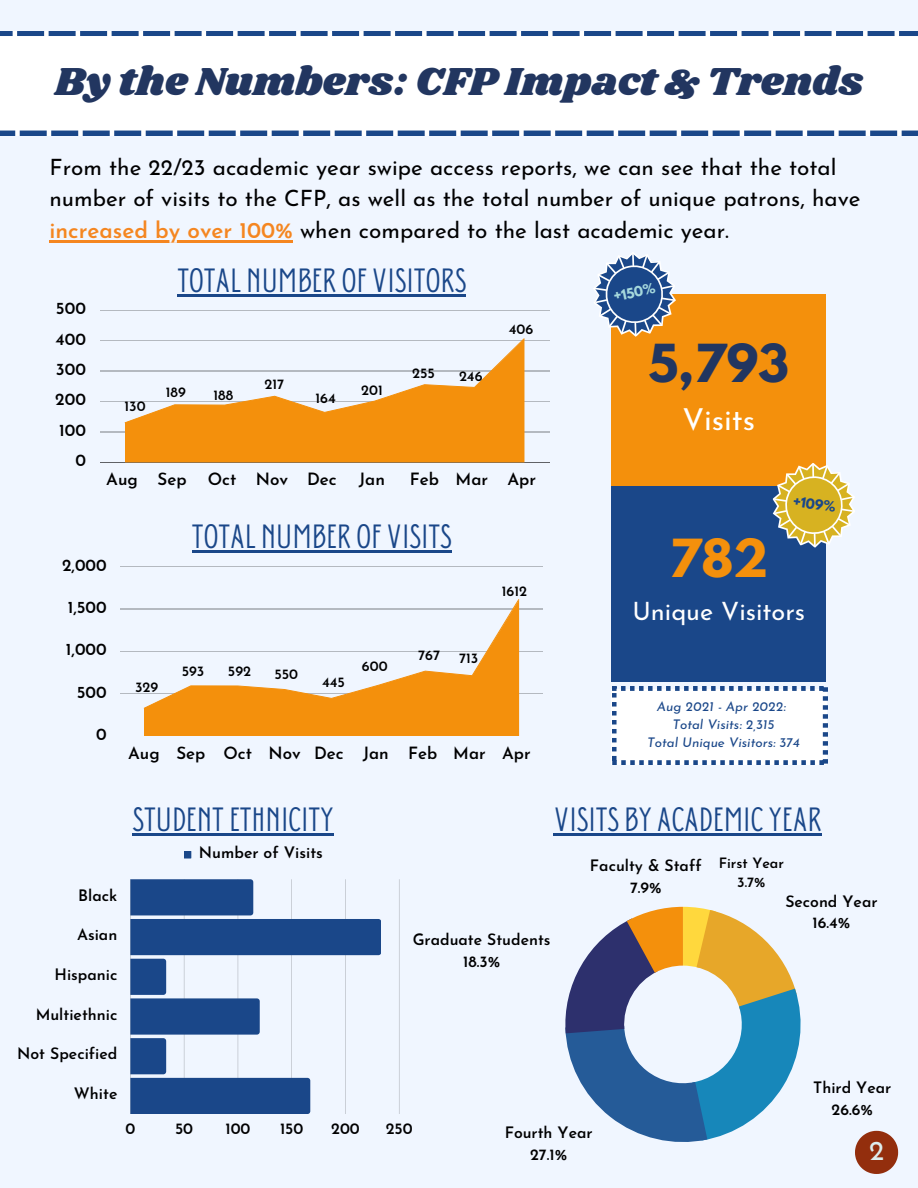
<style>
.page{position:relative;width:918px;height:1188px;background:#f0f6ff}
.page>*{position:absolute;margin:0;border:0;box-sizing:border-box;transform-origin:0 0}
.t1{font:700 46.5px "League Spartan";color:#223660}
.t2{font:700 46.5px "League Spartan";color:#f4900c}
.t3{font:40.5px "Shrikhand";color:#223660}
.t4{font:33.6px "Donau Uppercase Neue";color:#1a4789}
.t5{font:30.3px "Josefin Sans";color:#fff}
.t6{font:27.75px "Josefin Sans";color:#ddeded}
.t7{font:25.2px "Josefin Sans";color:#fff}
.t8{font:22.5px/31.5px "Josefin Sans";color:#000}
.t9{font:600 16.95px "Josefin Sans";color:#000}
.t10{font:600 16.8px "Josefin Sans";color:#000}
.t11{font:600 15.75px "Josefin Sans";color:#000}
.t12{font:600 14.25px "Josefin Sans";color:#000}
.t13{font:italic 13.35px "Josefin Sans";color:#1a4789}
.t14{font:700 12.45px "League Spartan";color:#a5d8dc}
.t15{font:700 12.45px "League Spartan";color:#1a4789}
.s1{font-weight:600;color:#f58620}
</style>
<div class="page">
<hr style="left:100px;top:310px;width:449px;height:1px;background:#000">
<hr style="left:100px;top:340px;width:449px;height:1px;background:#000">
<hr style="left:100px;top:371px;width:449px;height:1px;background:#000">
<hr style="left:100px;top:401px;width:449px;height:1px;background:#000">
<hr style="left:100px;top:432px;width:449px;height:1px;background:#000">
<hr style="left:100px;top:462px;width:449px;height:1px;background:#000">
<div style="left:125px;top:424px;width:399px;height:38px;background:#f4900c"></div>
<svg style="left:124px;top:338px;width:401px;height:86px"></svg>
<hr style="left:120px;top:567px;width:423px;height:1px;background:#000">
<hr style="left:120px;top:609px;width:423px;height:1px;background:#000">
<hr style="left:120px;top:651px;width:423px;height:1px;background:#000">
<hr style="left:120px;top:694px;width:423px;height:1px;background:#000">
<hr style="left:120px;top:736px;width:423px;height:1px;background:#000">
<div style="left:144px;top:709px;width:375px;height:27px;background:#f4900c"></div>
<svg style="left:143px;top:599px;width:377px;height:110px"></svg>
<div style="left:612px;top:294px;width:214px;height:195px;background:#f4900c"></div>
<div style="left:612px;top:486px;width:214px;height:195px;background:#1a4789"></div>
<svg style="left:593px;top:252px;width:83px;height:92px"></svg>
<svg style="left:772px;top:463px;width:83px;height:85px"></svg>
<svg style="left:612px;top:686px;width:215px;height:79px"></svg>
<div style="left:184px;top:851px;width:7px;height:8px;background:#1a4789"></div>
<svg style="left:130px;top:879px;width:249px;height:235px"></svg>
<svg style="left:250px;top:879px;width:3px;height:36px"></svg>
<svg style="left:378px;top:919px;width:3px;height:36px"></svg>
<svg style="left:163px;top:959px;width:3px;height:36px"></svg>
<svg style="left:257px;top:998px;width:3px;height:37px"></svg>
<svg style="left:163px;top:1038px;width:3px;height:36px"></svg>
<svg style="left:307px;top:1078px;width:3px;height:36px"></svg>
<svg style="left:565px;top:907px;width:236px;height:235px"></svg>
<svg style="left:0;top:32px;width:918px;height:103px;fill:#fff"></svg>
<hr style="left:192px;top:551px;width:260px;height:2px;background:#1a4789">
<hr style="left:177px;top:294px;width:289px;height:2px;background:#1a4789">
<hr style="left:49px;top:240px;width:244px;height:2px;background:#f58620">
<hr style="left:133px;top:834px;width:201px;height:2px;background:#1a4789">
<hr style="left:554px;top:834px;width:268px;height:2px;background:#1a4789">
<svg style="left:855px;top:1131px;width:43px;height:43px"></svg>
<p class="t3" style="left:55px;top:54px;width:810px">By the Numbers: CFP Impact &amp; Trends</p>
<p class="t8" style="left:49px;top:153px;width:813px">From the 22/23 academic year swipe access reports, we can see that the total number of visits to the CFP, as well as the total number of unique patrons, have <span class="s1">increased by over 100%</span> when compared to the last academic year.</p>
<p class="t9" style="left:56px;top:301px;width:31px">500</p>
<p class="t9" style="left:56px;top:332px;width:32px">400</p>
<p class="t9" style="left:56px;top:362px;width:32px">300</p>
<p class="t9" style="left:55px;top:393px;width:32px">200</p>
<p class="t9" style="left:59px;top:423px;width:28px">100</p>
<p class="t9" style="left:75px;top:454px;width:12px">0</p>
<p class="t4" style="left:177px;top:259px;width:289px">TOTAL NUMBER OF VISITORS</p>
<p class="t12" style="left:124px;top:400px;width:23px">130</p>
<p class="t12" style="left:166px;top:387px;width:21px">189</p>
<p class="t12" style="left:213px;top:389px;width:21px">188</p>
<p class="t12" style="left:264px;top:378px;width:21px">217</p>
<p class="t12" style="left:315px;top:392px;width:22px">164</p>
<p class="t12" style="left:361px;top:384px;width:23px">201</p>
<p class="t12" style="left:412px;top:368px;width:24px">255</p>
<p class="t12" style="left:459px;top:370px;width:25px">246</p>
<p class="t12" style="left:509px;top:323px;width:26px">406</p>
<p class="t9" style="left:106px;top:472px;width:33px">Aug</p>
<p class="t9" style="left:157px;top:472px;width:31px">Sep</p>
<p class="t9" style="left:208px;top:472px;width:30px">Oct</p>
<p class="t9" style="left:256px;top:472px;width:34px">Nov</p>
<p class="t9" style="left:307px;top:472px;width:31px">Dec</p>
<p class="t9" style="left:359px;top:472px;width:28px">Jan</p>
<p class="t9" style="left:410px;top:472px;width:31px">Feb</p>
<p class="t9" style="left:456px;top:472px;width:34px">Mar</p>
<p class="t9" style="left:507px;top:472px;width:30px">Apr</p>
<p class="t4" style="left:192px;top:516px;width:260px">TOTAL NUMBER OF VISITS</p>
<p class="t10" style="left:62px;top:558px;width:46px">2,000</p>
<p class="t10" style="left:68px;top:600px;width:40px">1,500</p>
<p class="t10" style="left:66px;top:643px;width:42px">1,000</p>
<p class="t10" style="left:77px;top:685px;width:31px">500</p>
<p class="t10" style="left:96px;top:728px;width:12px">0</p>
<p class="t12" style="left:135px;top:681px;width:25px">329</p>
<p class="t12" style="left:182px;top:665px;width:24px">593</p>
<p class="t12" style="left:228px;top:665px;width:25px">592</p>
<p class="t12" style="left:274px;top:669px;width:25px">550</p>
<p class="t12" style="left:322px;top:677px;width:24px">445</p>
<p class="t12" style="left:362px;top:661px;width:27px">600</p>
<p class="t12" style="left:418px;top:649px;width:23px">767</p>
<p class="t12" style="left:459px;top:652px;width:21px">713</p>
<p class="t12" style="left:502px;top:585px;width:27px">1612</p>
<p class="t10" style="left:128px;top:746px;width:33px">Aug</p>
<p class="t10" style="left:176px;top:746px;width:30px">Sep</p>
<p class="t10" style="left:223px;top:746px;width:30px">Oct</p>
<p class="t10" style="left:269px;top:746px;width:34px">Nov</p>
<p class="t10" style="left:314px;top:746px;width:31px">Dec</p>
<p class="t10" style="left:363px;top:746px;width:28px">Jan</p>
<p class="t10" style="left:408px;top:746px;width:31px">Feb</p>
<p class="t10" style="left:453px;top:746px;width:34px">Mar</p>
<p class="t10" style="left:502px;top:746px;width:30px">Apr</p>
<p class="t14" style="left:612px;top:291px;width:44px;rotate:-12deg">+150%</p>
<p class="t1" style="left:648px;top:340px;width:142px">5,793</p>
<p class="t5" style="left:682px;top:408px;width:74px">Visits</p>
<p class="t15" style="left:794px;top:494px;width:44px;rotate:9deg">+109%</p>
<p class="t2" style="left:669px;top:536px;width:100px">782</p>
<p class="t7" style="left:632px;top:601px;width:174px">Unique Visitors</p>
<p class="t13" style="left:657px;top:701px;width:130px">Aug 2021 - Apr 2022:</p>
<p class="t13" style="left:672px;top:719px;width:104px">Total Visits: 2,315</p>
<p class="t13" style="left:647px;top:737px;width:154px">Total Unique Visitors: 374</p>
<p class="t11" style="left:78px;top:889px;width:41px">Black</p>
<p class="t11" style="left:77px;top:928px;width:42px">Asian</p>
<p class="t11" style="left:55px;top:968px;width:64px">Hispanic</p>
<p class="t11" style="left:36px;top:1008px;width:83px">Multiethnic</p>
<p class="t11" style="left:17px;top:1048px;width:102px">Not Specified</p>
<p class="t11" style="left:74px;top:1087px;width:45px">White</p>
<p class="t4" style="left:133px;top:799px;width:201px">STUDENTETHNICITY</p>
<p class="t4" style="left:554px;top:799px;width:266px">VISITSBYACADEMICYEAR</p>
<p class="t11" style="left:199px;top:846px;width:125px">Number of Visits</p>
<p class="t11" style="left:413px;top:933px;width:139px">Graduate Students</p>
<p class="t11" style="left:463px;top:955px;width:38px">18.3%</p>
<p class="t11" style="left:590px;top:859px;width:113px">Faculty &amp; Staff</p>
<p class="t11" style="left:630px;top:881px;width:33px">7.9%</p>
<p class="t12" style="left:719px;top:857px;width:67px">First Year</p>
<p class="t12" style="left:737px;top:876px;width:30px">3.7%</p>
<p class="t11" style="left:785px;top:895px;width:94px">Second Year</p>
<p class="t11" style="left:813px;top:917px;width:39px">16.4%</p>
<p class="t11" style="left:125px;top:1123px;width:11px">0</p>
<p class="t11" style="left:175px;top:1123px;width:20px">50</p>
<p class="t11" style="left:225px;top:1123px;width:27px">100</p>
<p class="t11" style="left:280px;top:1123px;width:25px">150</p>
<p class="t11" style="left:331px;top:1123px;width:30px">200</p>
<p class="t11" style="left:386px;top:1123px;width:28px">250</p>
<p class="t11" style="left:505px;top:1126px;width:89px">Fourth Year</p>
<p class="t11" style="left:530px;top:1148px;width:39px">27.1%</p>
<p class="t11" style="left:813px;top:1081px;width:80px">Third Year</p>
<p class="t11" style="left:832px;top:1103px;width:43px">26.6%</p>
<p class="t6" style="left:869px;top:1140px;width:17px">2</p>
</div>
